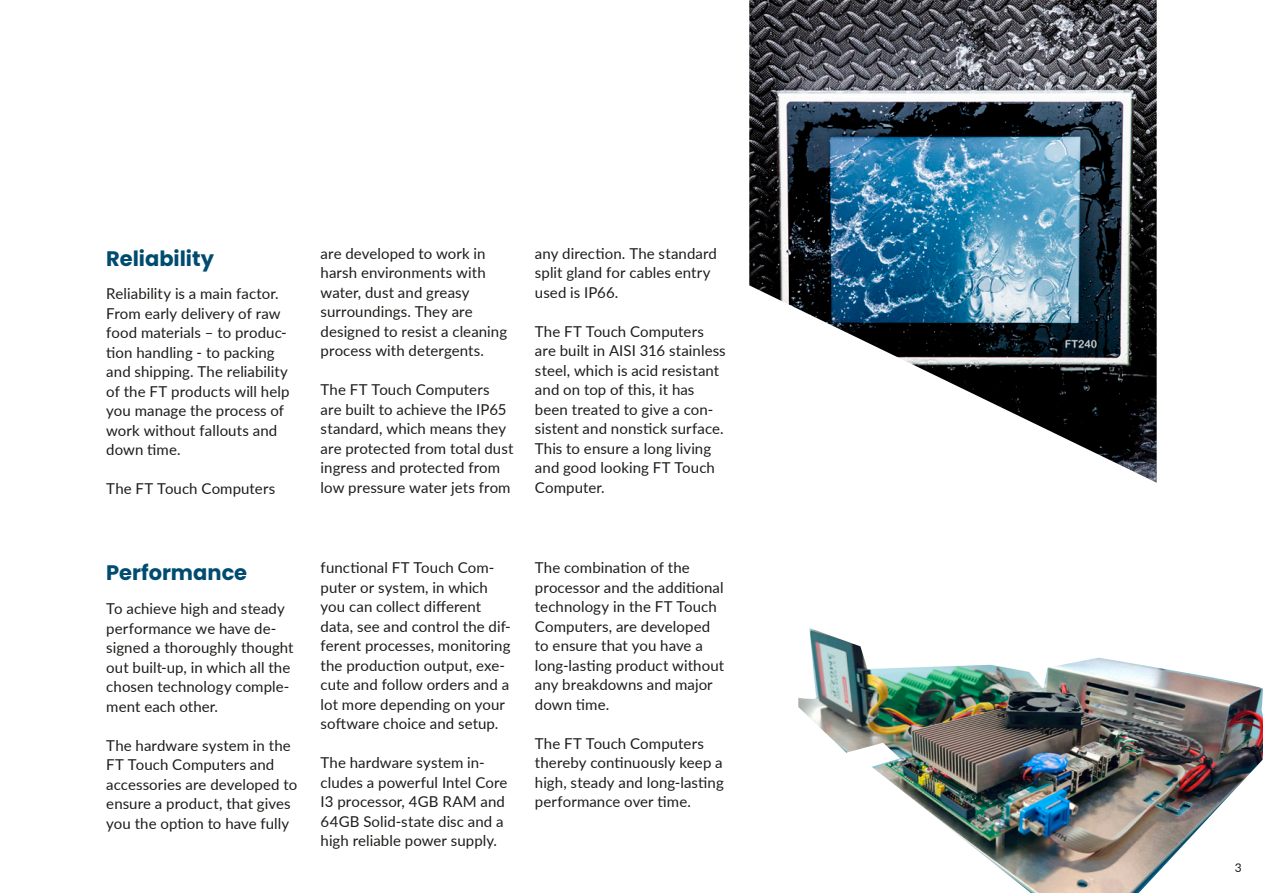
<style>
.page{position:relative;width:1263px;height:893px;background:#fff}
.page>*{position:absolute;margin:0;border:0;box-sizing:border-box;transform-origin:0 0}
.t1{font:700 21px "Poppins";color:#004b70}
.t2{font:15px/19.5px "Lato";letter-spacing:.005em;color:#1d1d1b}
.t3{font:12px "Lato";color:#1d1d1b}
</style>
<div class="page">
<img style="left:798px;top:628px;width:465px;height:265px">
<img style="left:749px;top:0;width:408px;height:483px">
<h1 class="t1" style="left:106px;top:246px;width:109px">Reliability</h1>
<p class="t2" style="left:106px;top:284px;width:185px">Reliability is a main factor.<br>From early delivery of raw food materials – to produc&shy;tion handling - to packing and shipping. The reliability of the FT products will help you manage the process of work without fallouts and down time.</p>
<p class="t2" style="left:106px;top:479px;width:170px">The FT Touch Computers</p>
<p class="t2" style="left:321px;top:243px;width:188px">are developed to work in harsh environments with water, dust and greasy surroundings. They are designed to resist a cleaning process with detergents.</p>
<p class="t2" style="left:321px;top:379px;width:194px">The FT Touch Computers are built to achieve the IP65 standard, which means they are protected from total dust ingress and protected from low pressure water jets from</p>
<p class="t2" style="left:535px;top:243px;width:184px">any direction. The standard split gland for cables entry used is IP66.</p>
<p class="t2" style="left:535px;top:321px;width:192px">The FT Touch Computers are built in AISI 316 stainless steel, which is acid resistant and on top of this, it has been treated to give a con&shy;sistent and nonstick surface.<br>This to ensure a long living and good looking FT Touch<br>Computer.</p>
<h1 class="t1" style="left:106px;top:561px;width:142px">Performance</h1>
<p class="t2" style="left:106px;top:598px;width:189px">To achieve high and steady performance we have de&shy;signed a thoroughly thought out built-up, in which all the chosen technology comple&shy;ment each other.</p>
<p class="t2" style="left:106px;top:735px;width:192px">The hardware system in the<br>FT Touch Computers and accessories are developed to ensure a product, that gives you the option to have fully</p>
<p class="t2" style="left:321px;top:557px;width:192px">functional FT Touch Com&shy;puter or system, in which you can collect different data, see and control the dif&shy;ferent processes, monitoring the production output, exe&shy;cute and follow orders and a lot more depending on your software choice and setup.</p>
<p class="t2" style="left:321px;top:752px;width:188px">The hardware system in&shy;cludes a powerful Intel Core<br>I3 processor, 4GB RAM and<br>64GB Solid-state disc and a high reliable power supply.</p>
<p class="t2" style="left:535px;top:557px;width:191px">The combination of the processor and the additional technology in the FT Touch<br>Computers, are developed to ensure that you have a long-lasting product without any breakdowns and major down time.</p>
<p class="t2" style="left:535px;top:733px;width:190px">The FT Touch Computers thereby continuously keep a high, steady and long-lasting performance over time.</p>
<p class="t3" style="left:1235px;top:859px;width:8px">3</p>
</div>
